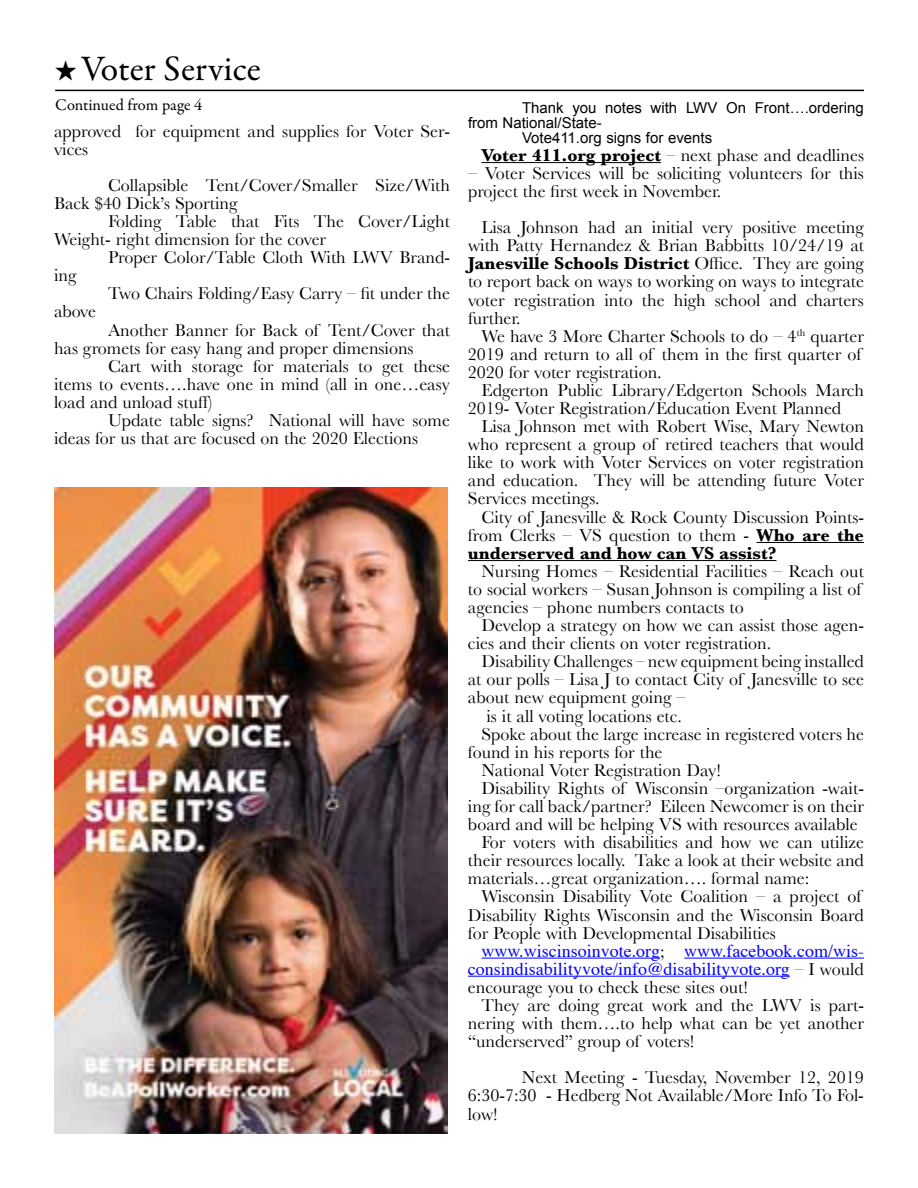
<style>
.page{position:relative;width:918px;height:1188px;background:#fff}
.page>*{position:absolute;margin:0;border:0;box-sizing:border-box;transform-origin:0 0}
.t1{font:36px "Garamond Premr Pro";letter-spacing:-.005em;color:#000}
.t2{font:18px/18.1px "Baskerville";color:#000}
.t3{font:18px/18.1px "Times";color:#00f;text-align:right}
.t4{font:16.5px "Garamond Premr Pro";color:#000}
.t5{font:15px "Arial";color:#000}
.s1{font-family:"Dingthings 3 Normal"}
.s2{font-weight:700}
.s3{font-family:"Baskerville";color:#000}
</style>
<div class="page">
<hr style="left:55px;top:90px;width:809px;height:1px;background:#000">
<hr style="left:482px;top:162px;width:179px;height:1px;background:#000">
<hr style="left:757px;top:542px;width:107px;height:1px;background:#000">
<hr style="left:468px;top:560px;width:308px;height:1px;background:#000">
<hr style="left:482px;top:958px;width:178px;height:1px;background:#00f">
<hr style="left:684px;top:958px;width:180px;height:1px;background:#00f">
<hr style="left:468px;top:976px;width:322px;height:1px;background:#00f">
<img style="left:54px;top:488px;width:394px;height:646px">
<h1 class="t1" style="left:55px;top:47px;width:207px"><span class="s1">H</span>Voter Service</h1>
<p class="t4" style="left:55px;top:95px;width:149px">Continued from page 4</p>
<p class="t2" style="left:54px;top:121px;width:398px">approved for equipment and supplies for Voter Ser&shy;vices</p>
<p class="t2" style="left:54px;top:176px;width:397px;text-indent:54px">Collapsible Tent/Cover/Smaller Size/With<br>Back $40 Dick’s Sporting</p>
<p class="t2" style="left:54px;top:212px;width:398px;text-indent:54px">Folding Table that Fits The Cover/Light<br>Weight- right dimension for the cover</p>
<p class="t2" style="left:108px;top:248px;width:344px">Proper Color/Table Cloth With LWV Brand-</p>
<p class="t2" style="left:54px;top:266px;width:24px">ing</p>
<p class="t2" style="left:108px;top:284px;width:343px">Two Chairs Folding/Easy Carry – fit under the</p>
<p class="t2" style="left:54px;top:302px;width:44px">above</p>
<p class="t2" style="left:54px;top:320px;width:397px;text-indent:54px">Another Banner for Back of Tent/Cover that has gromets for easy hang and proper dimensions</p>
<p class="t2" style="left:54px;top:357px;width:397px;text-align:justify;text-indent:54px">Cart with storage for materials to get these items to events….have one in mind (all in one…easy load and unload stuff)</p>
<p class="t2" style="left:54px;top:411px;width:397px;text-indent:54px">Update table signs? National will have some ideas for us that are focused on the 2020 Elections</p>
<p class="t5" style="left:522px;top:97px;width:343px">Thank you notes with LWV On Front….ordering</p>
<p class="t5" style="left:468px;top:113px;width:135px">from National/State-</p>
<p class="t5" style="left:522px;top:128px;width:192px">Vote411.org signs for events</p>
<p class="t2" style="left:482px;top:146px;width:384px"><span class="s2">Voter 411.org project</span> – next phase and deadlines</p>
<p class="t2" style="left:468px;top:164px;width:397px">– Voter Services will be soliciting volunteers for this project the first week in November.</p>
<p class="t2" style="left:468px;top:218px;width:398px;text-align:justify;text-indent:14px">Lisa Johnson had an initial very positive meeting with Patty Hernandez &amp; Brian Babbitts 10/24/19 at <span class="s2">Janesville Schools District</span> Office. They are going to report back on ways to working on ways to integrate voter registration into the high school and charters further.</p>
<p class="t2" style="left:468px;top:327px;width:398px;text-indent:14px">We have 3 More Charter Schools to do – 4<sup>th</sup> quarter<br>2019 and return to all of them in the first quarter of<br>2020 for voter registration.</p>
<p class="t2" style="left:468px;top:381px;width:398px;text-indent:14px">Edgerton Public Library/Edgerton Schools March<br>2019- Voter Registration/Education Event Planned</p>
<p class="t2" style="left:468px;top:417px;width:398px;text-align:justify;text-indent:14px">Lisa Johnson met with Robert Wise, Mary Newton who represent a group of retired teachers that would like to work with Voter Services on voter registration and education. They will be attending future Voter Services meetings.</p>
<p class="t2" style="left:468px;top:508px;width:397px;text-align:justify;text-indent:14px">City of Janesville &amp; Rock County Discussion Points&shy;from Clerks – VS question to them - <span class="s2">Who are the underserved and how can VS assist?</span></p>
<p class="t2" style="left:468px;top:562px;width:397px;text-indent:14px">Nursing Homes – Residential Facilities – Reach out to social workers – Susan Johnson is compiling a list of agencies – phone numbers contacts to</p>
<p class="t2" style="left:468px;top:616px;width:397px;text-indent:14px">Develop a strategy on how we can assist those agen&shy;cies and their clients on voter registration.</p>
<p class="t2" style="left:481px;top:652px;width:384px">Disability Challenges – new equipment being installed</p>
<p class="t2" style="left:468px;top:670px;width:397px">at our polls – Lisa J to contact City of Janesville to see</p>
<p class="t2" style="left:468px;top:688px;width:219px">about new equipment going –</p>
<p class="t2" style="left:486px;top:707px;width:197px">is it all voting locations etc.</p>
<p class="t2" style="left:481px;top:725px;width:384px">Spoke about the large increase in registered voters he</p>
<p class="t2" style="left:468px;top:743px;width:196px">found in his reports for the</p>
<p class="t2" style="left:481px;top:761px;width:241px">National Voter Registration Day!</p>
<p class="t2" style="left:481px;top:779px;width:384px">Disability Rights of Wisconsin –organization -wait-</p>
<p class="t2" style="left:468px;top:797px;width:397px">ing for call back/partner? Eileen Newcomer is on their</p>
<p class="t2" style="left:468px;top:815px;width:391px">board and will be helping VS with resources available</p>
<p class="t2" style="left:481px;top:833px;width:384px">For voters with disabilities and how we can utilize</p>
<p class="t2" style="left:468px;top:851px;width:397px">their resources locally. Take a look at their website and</p>
<p class="t2" style="left:468px;top:869px;width:343px">materials…great organization…. formal name:</p>
<p class="t2" style="left:481px;top:887px;width:381px">Wisconsin Disability Vote Coalition – a project of</p>
<p class="t2" style="left:468px;top:905px;width:397px">Disability Rights Wisconsin and the Wisconsin Board</p>
<p class="t2" style="left:468px;top:924px;width:309px">for People with Developmental Disabilities</p>
<p class="t3" style="left:468px;top:943px;width:397px">www.wiscinsoinvote.org<span class="s3">;</span> www.facebook.com/wis&shy;consindisabilityvote/info@disabilityvote.org <span class="s3">– I would</span></p>
<p class="t2" style="left:468px;top:978px;width:282px">encourage you to check these sites out!</p>
<p class="t2" style="left:481px;top:996px;width:384px">They are doing great work and the LWV is part-</p>
<p class="t2" style="left:468px;top:1014px;width:398px">nering with them….to help what can be yet another</p>
<p class="t2" style="left:468px;top:1032px;width:228px">“underserved” group of voters!</p>
<p class="t2" style="left:468px;top:1068px;width:397px;text-align:justify;text-indent:54px">Next Meeting - Tuesday, November 12, 2019<br>6:30-7:30 - Hedberg Not Available/More Info To Fol&shy;low!</p>
</div>
